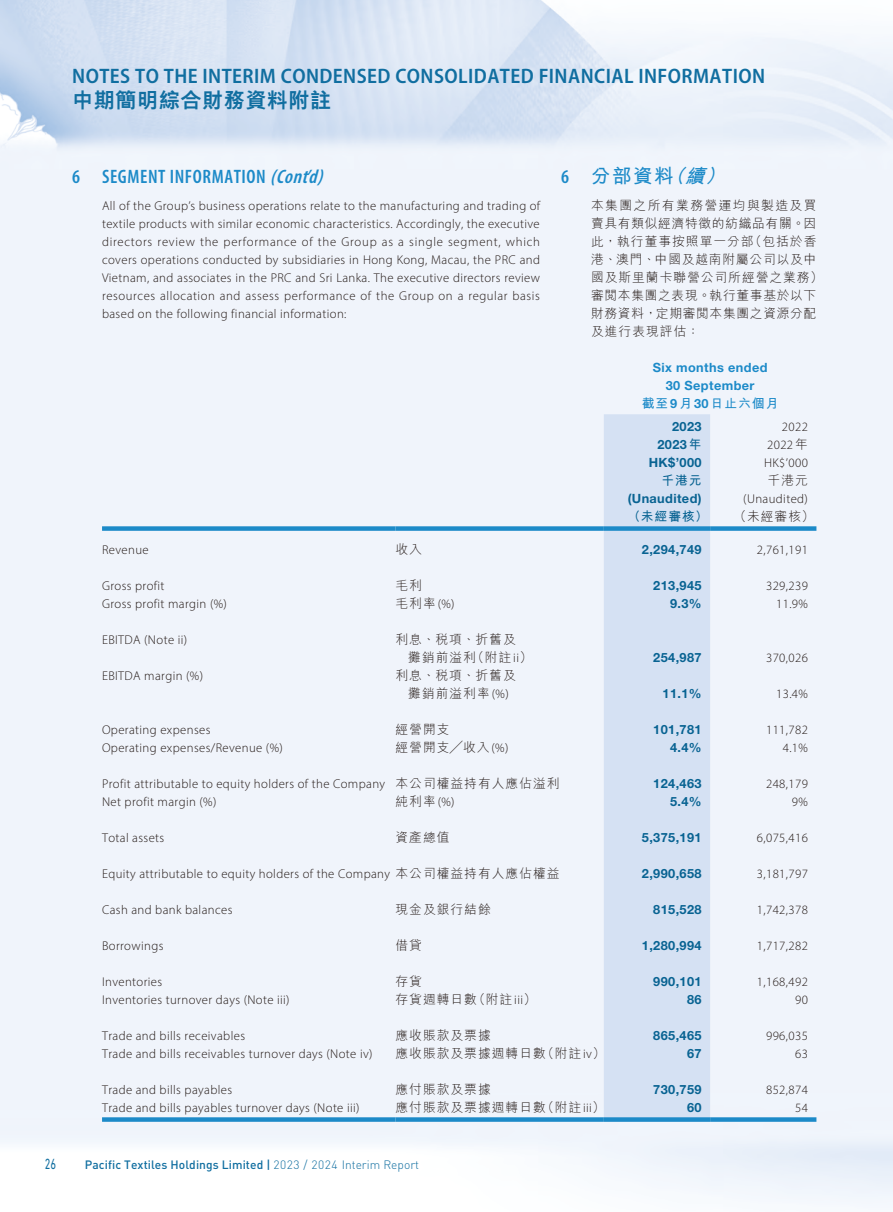
<style>
.page{position:relative;width:893px;height:1212px;background:#fff}
.page>*{position:absolute;margin:0;border:0;box-sizing:border-box;transform-origin:0 0}
.t1{font:600 semi-condensed 21px "Myriad Pro";letter-spacing:.02em;color:#106ea0}
.t2{font:800 21px "M Hei HK";letter-spacing:.03em;color:#106ea0}
.t3{font:600 condensed 19.5px "Myriad Pro";letter-spacing:.03em;color:#1c8ac8}
.t4{font:700 19.5px "M Hei HK";color:#1c8ac8}
.t5{font:15px "DIN Next LT Pro";color:#106ea0;scale:.7 1}
.t6{font:300 12.75px/18px "Myriad Pro";letter-spacing:.03em;color:#231916;text-align:justify}
.t7{font:300 12.75px/18px "M Hei HK";letter-spacing:.08em;color:#231916}
.t8{font:700 12.75px "Helvetica Neue LT Std";letter-spacing:.03em;color:#086392}
.t9{font:300 12.75px/18px "M Hei HK";letter-spacing:.06em;color:#231916}
.t10{font:700 12.75px/18px "Helvetica Neue LT Std";letter-spacing:.03em;color:#1c8ac8;text-align:center}
.t11{font:700 12.75px "M Hei HK";letter-spacing:.08em;color:#1c8ac8}
.t12{font:700 12.75px "M Hei HK";letter-spacing:.08em;color:#086392}
.t13{font:500 12px "DIN Pro";letter-spacing:.005em;color:#106ea0}
.s1{font-style:italic}
.s2{font-family:"Myriad Pro";font-weight:600;font-stretch:condensed}
.s3{font-family:"Helvetica Neue LT Std"}
.s4{font-family:"M Hei HK"}
.s5{font-family:"Myriad Pro"}
.s6{font-weight:300}
</style>
<div class="page">
<div style="left:604px;top:414px;width:106px;height:703px;background:#d5e1f3"></div>
<div style="left:102px;top:526px;width:293px;height:5px;background:#1c8ac8"></div>
<div style="left:395px;top:526px;width:209px;height:5px;background:#1c8ac8"></div>
<div style="left:604px;top:526px;width:106px;height:5px;background:#1c8ac8"></div>
<div style="left:710px;top:526px;width:106px;height:5px;background:#1c8ac8"></div>
<div style="left:102px;top:1117px;width:293px;height:5px;background:#1c8ac8"></div>
<div style="left:395px;top:1117px;width:209px;height:5px;background:#1c8ac8"></div>
<div style="left:604px;top:1117px;width:106px;height:5px;background:#1c8ac8"></div>
<div style="left:710px;top:1117px;width:106px;height:5px;background:#1c8ac8"></div>
<h1 class="t1" style="left:72px;top:62px;width:694px">NOTES TO THE INTERIM CONDENSED CONSOLIDATED FINANCIAL INFORMATION</h1>
<h1 class="t2" style="left:72px;top:90px;width:260px">中期簡明綜合財務資料附註</h1>
<h2 class="t3" style="left:72px;top:165px;width:257px">6 SEGMENT INFORMATION <span class="s1">(Cont’d)</span></h2>
<p class="t6" style="left:102px;top:197px;width:440px">All of the Group’s business operations relate to the manufacturing and trading of textile products with similar economic characteristics. Accordingly, the executive directors review the performance of the Group as a single segment, which covers operations conducted by subsidiaries in Hong Kong, Macau, the PRC and Vietnam, and associates in the PRC and Sri Lanka. The executive directors review resources allocation and assess performance of the Group on a regular basis based on the following financial information:</p>
<h2 class="t4" style="left:561px;top:162px;width:172px"><span class="s2">6</span> 分部資料<span class="s1">（續）</span></h2>
<p class="t9" style="left:591px;top:196px;width:233px">本集團之所有業務營運均與製造及買賣具有類似經濟特徵的紡織品有關。因此，執行董事按照單一分部（包括於香港、澳門、中國及越南附屬公司以及中國及斯里蘭卡聯營公司所經營之業務）審閱本集團之表現。執行董事基於以下財務資料，定期審閱本集團之資源分配及進行表現評估：</p>
<p class="t10" style="left:653px;top:359px;width:116px">Six months ended<br>30 September</p>
<p class="t11" style="left:642px;top:394px;width:138px">截至<span class="s3">9</span>月<span class="s3">30</span>日止六個月</p>
<p class="t8" style="left:672px;top:418px;width:31px">2023</p>
<p class="t6" style="left:782px;top:417px;width:28px">2022</p>
<p class="t8" style="left:657px;top:436px;width:46px">2023<span class="s4">年</span></p>
<p class="t6" style="left:767px;top:435px;width:42px">2022<span class="s4">年</span></p>
<p class="t8" style="left:649px;top:454px;width:54px">HK$’000</p>
<p class="t6" style="left:764px;top:453px;width:45px">HK$’000</p>
<p class="t12" style="left:661px;top:471px;width:42px">千港元</p>
<p class="t7" style="left:768px;top:471px;width:42px">千港元</p>
<p class="t8" style="left:628px;top:490px;width:75px">(Unaudited)</p>
<p class="t6" style="left:743px;top:489px;width:66px">(Unaudited)</p>
<p class="t12" style="left:628px;top:507px;width:82px">（未經審核）</p>
<p class="t7" style="left:734px;top:507px;width:82px">（未經審核）</p>
<p class="t6" style="left:102px;top:540px;width:48px">Revenue</p>
<p class="t7" style="left:395px;top:540px;width:28px">收入</p>
<p class="t8" style="left:642px;top:541px;width:61px">2,294,749</p>
<p class="t6" style="left:757px;top:540px;width:53px">2,761,191</p>
<p class="t6" style="left:102px;top:576px;width:64px">Gross profit</p>
<p class="t7" style="left:395px;top:576px;width:28px">毛利</p>
<p class="t8" style="left:653px;top:577px;width:50px">213,945</p>
<p class="t6" style="left:766px;top:576px;width:43px">329,239</p>
<p class="t6" style="left:102px;top:594px;width:126px">Gross profit margin (%)</p>
<p class="t7" style="left:395px;top:594px;width:61px">毛利率<span class="s5">(%)</span></p>
<p class="t8" style="left:670px;top:595px;width:33px">9.3%</p>
<p class="t6" style="left:776px;top:594px;width:33px">11.9%</p>
<p class="t6" style="left:102px;top:630px;width:87px">EBITDA (Note ii)</p>
<p class="t7" style="left:408px;top:630px;width:125px;text-indent:-13px">利息、稅項、折舊及<br>攤銷前溢利（附註<span class="s5">ii</span>）</p>
<p class="t8" style="left:653px;top:649px;width:50px">254,987</p>
<p class="t6" style="left:766px;top:648px;width:43px">370,026</p>
<p class="t6" style="left:102px;top:666px;width:102px">EBITDA margin (%)</p>
<p class="t7" style="left:395px;top:666px;width:122px;text-align:center">利息、稅項、折舊及攤銷前溢利率<span class="s5">(%)</span></p>
<p class="t8" style="left:662px;top:685px;width:41px">11.1%</p>
<p class="t6" style="left:776px;top:684px;width:33px">13.4%</p>
<p class="t6" style="left:102px;top:720px;width:110px">Operating expenses</p>
<p class="t7" style="left:395px;top:720px;width:56px">經營開支</p>
<p class="t8" style="left:653px;top:721px;width:50px">101,781</p>
<p class="t6" style="left:766px;top:720px;width:43px">111,782</p>
<p class="t6" style="left:102px;top:738px;width:182px">Operating expenses/Revenue (%)</p>
<p class="t7" style="left:395px;top:738px;width:114px">經營開支╱收入<span class="s5">(%)</span></p>
<p class="t8" style="left:670px;top:739px;width:33px">4.4%</p>
<p class="t6" style="left:783px;top:738px;width:27px">4.1%</p>
<p class="t6" style="left:102px;top:774px;width:459px">Profit attributable to equity holders of the Company <span class="s4">本公司權益持有人應佔溢利</span></p>
<p class="t8" style="left:653px;top:775px;width:50px">124,463</p>
<p class="t6" style="left:766px;top:774px;width:43px">248,179</p>
<p class="t6" style="left:102px;top:792px;width:116px">Net profit margin (%)</p>
<p class="t7" style="left:395px;top:792px;width:61px">純利率<span class="s5">(%)</span></p>
<p class="t8" style="left:670px;top:793px;width:33px">5.4%</p>
<p class="t6" style="left:792px;top:792px;width:18px">9%</p>
<p class="t6" style="left:102px;top:828px;width:64px">Total assets</p>
<p class="t7" style="left:395px;top:828px;width:56px">資產總值</p>
<p class="t8" style="left:642px;top:829px;width:61px">5,375,191</p>
<p class="t6" style="left:757px;top:828px;width:53px">6,075,416</p>
<p class="t6" style="left:102px;top:864px;width:459px">Equity attributable to equity holders of the Company <span class="s4">本公司權益持有人應佔權益</span></p>
<p class="t8" style="left:642px;top:865px;width:61px">2,990,658</p>
<p class="t6" style="left:757px;top:864px;width:53px">3,181,797</p>
<p class="t6" style="left:102px;top:900px;width:132px">Cash and bank balances</p>
<p class="t7" style="left:395px;top:900px;width:97px">現金及銀行結餘</p>
<p class="t8" style="left:653px;top:901px;width:50px">815,528</p>
<p class="t6" style="left:757px;top:900px;width:53px">1,742,378</p>
<p class="t6" style="left:102px;top:936px;width:63px">Borrowings</p>
<p class="t7" style="left:395px;top:936px;width:28px">借貸</p>
<p class="t8" style="left:642px;top:937px;width:61px">1,280,994</p>
<p class="t6" style="left:757px;top:936px;width:53px">1,717,282</p>
<p class="t6" style="left:102px;top:972px;width:62px">Inventories</p>
<p class="t7" style="left:395px;top:972px;width:28px">存貨</p>
<p class="t8" style="left:653px;top:973px;width:50px">990,101</p>
<p class="t6" style="left:757px;top:972px;width:53px">1,168,492</p>
<p class="t6" style="left:102px;top:990px;width:189px">Inventories turnover days (Note iii)</p>
<p class="t7" style="left:395px;top:990px;width:142px">存貨週轉日數（附註<span class="s5">iii</span>）</p>
<p class="t8" style="left:687px;top:991px;width:16px">86</p>
<p class="t6" style="left:795px;top:990px;width:14px">90</p>
<p class="t6" style="left:102px;top:1026px;width:145px">Trade and bills receivables</p>
<p class="t7" style="left:395px;top:1026px;width:97px">應收賬款及票據</p>
<p class="t8" style="left:653px;top:1027px;width:50px">865,465</p>
<p class="t6" style="left:766px;top:1026px;width:43px">996,035</p>
<p class="t6" style="left:102px;top:1044px;width:272px">Trade and bills receivables turnover days (Note iv)</p>
<p class="t7" style="left:395px;top:1044px;width:211px">應收賬款及票據週轉日數（附註<span class="s5">iv</span>）</p>
<p class="t8" style="left:687px;top:1045px;width:16px">67</p>
<p class="t6" style="left:795px;top:1044px;width:14px">63</p>
<p class="t6" style="left:102px;top:1080px;width:132px">Trade and bills payables</p>
<p class="t7" style="left:395px;top:1080px;width:97px">應付賬款及票據</p>
<p class="t8" style="left:653px;top:1081px;width:50px">730,759</p>
<p class="t6" style="left:766px;top:1080px;width:43px">852,874</p>
<p class="t6" style="left:102px;top:1098px;width:259px">Trade and bills payables turnover days (Note iii)</p>
<p class="t7" style="left:395px;top:1098px;width:211px">應付賬款及票據週轉日數（附註<span class="s5">iii</span>）</p>
<p class="t8" style="left:687px;top:1099px;width:16px">60</p>
<p class="t6" style="left:795px;top:1098px;width:14px">54</p>
<p class="t5" style="left:45px;top:1155px;width:18px">26</p>
<p class="t13" style="left:85px;top:1157px;width:336px">Pacific Textiles Holdings Limited | <span class="s6">2023 / 2024 Interim Report</span></p>
</div>
